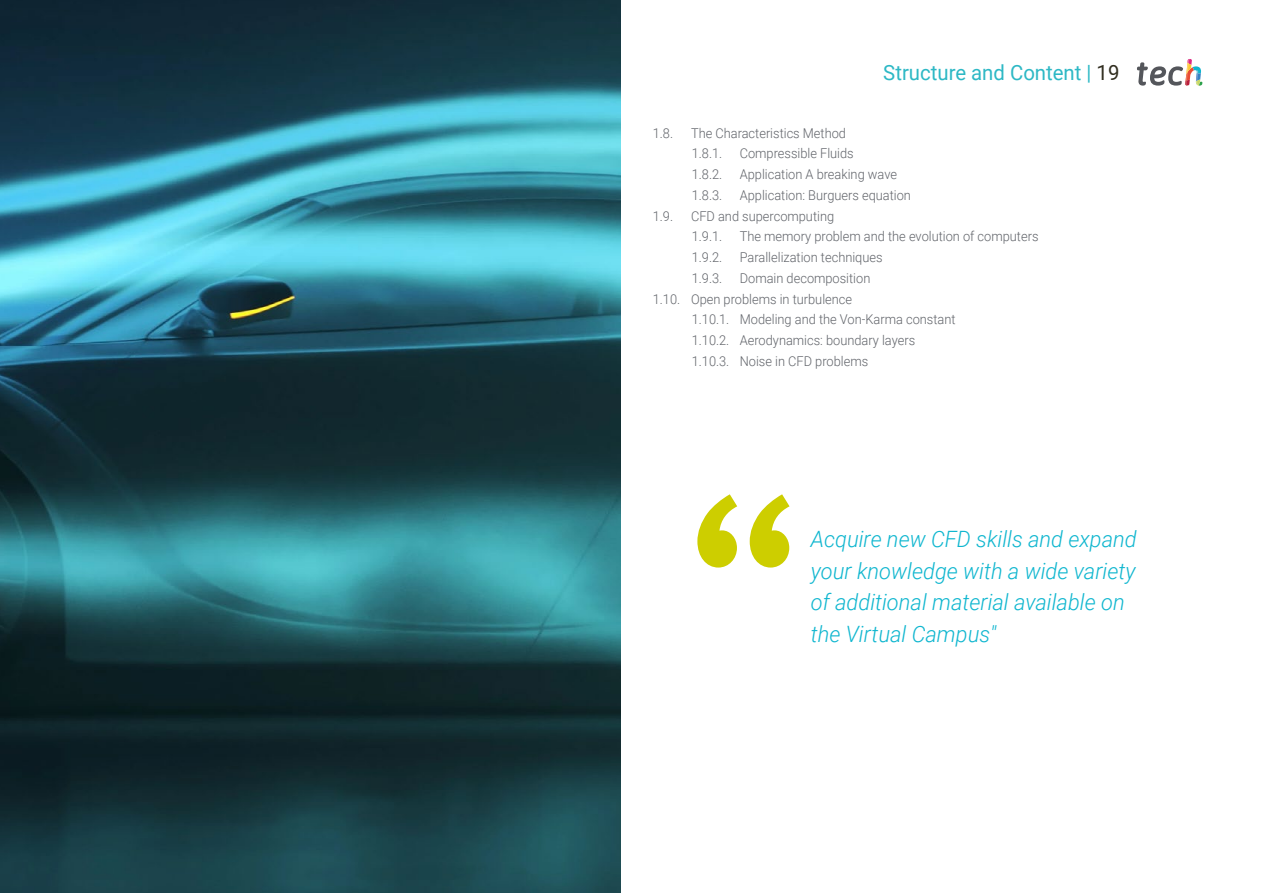
<style>
.page{position:relative;width:1263px;height:893px;background:#fff}
.page>*{position:absolute;margin:0;border:0;box-sizing:border-box;transform-origin:0 0}
.t1{font:italic 300 22.5px/31.5px "Roboto";color:#0fb6cf}
.t2{font:21px "Roboto";color:#2db8c5}
.t3{font:300 13.5px/20.7px "Roboto";color:#61646a;scale:.95 1}
.s1{color:#312e20}
</style>
<div class="page">
<svg style="left:1137px;top:59px;width:65px;height:27px"></svg>
<svg style="left:697px;top:494px;width:92px;height:74px"></svg>
<img style="left:0;top:0;width:621px;height:893px">
<p class="t3" style="left:653px;top:122px;width:23px">1.8.</p>
<p class="t3" style="left:691px;top:122px;width:165px">The Characteristics Method<br>1.8.1.</p>
<p class="t3" style="left:740px;top:143px;width:122px">Compressible Fluids</p>
<h2 class="t2" style="left:883px;top:57px;width:238px">Structure and Content | <span class="s1">19</span></h2>
<p class="t3" style="left:692px;top:164px;width:34px">1.8.2.</p>
<p class="t3" style="left:740px;top:164px;width:167px">Application A breaking wave</p>
<p class="t3" style="left:692px;top:184px;width:34px">1.8.3.</p>
<p class="t3" style="left:740px;top:184px;width:182px">Application: Burguers equation</p>
<p class="t3" style="left:653px;top:205px;width:23px">1.9.</p>
<p class="t3" style="left:691px;top:205px;width:152px">CFD and supercomputing<br>1.9.1.</p>
<p class="t3" style="left:740px;top:226px;width:316px">The memory problem and the evolution of computers</p>
<p class="t3" style="left:692px;top:247px;width:34px">1.9.2.</p>
<p class="t3" style="left:740px;top:247px;width:152px">Parallelization techniques</p>
<p class="t3" style="left:692px;top:267px;width:34px">1.9.3.</p>
<p class="t3" style="left:653px;top:267px;width:231px;text-indent:87px">Domain decomposition<br>1.10. Open problems in turbulence</p>
<p class="t3" style="left:692px;top:309px;width:279px">1.10.1. Modeling and the Von-Karma constant<br>1.10.2. Aerodynamics: boundary layers<br>1.10.3. Noise in CFD problems</p>
<h1 class="t1" style="left:811px;top:522px;width:327px">Acquire new CFD skills and expand your knowledge with a wide variety of additional material available on the Virtual Campus"</h1>
</div>
